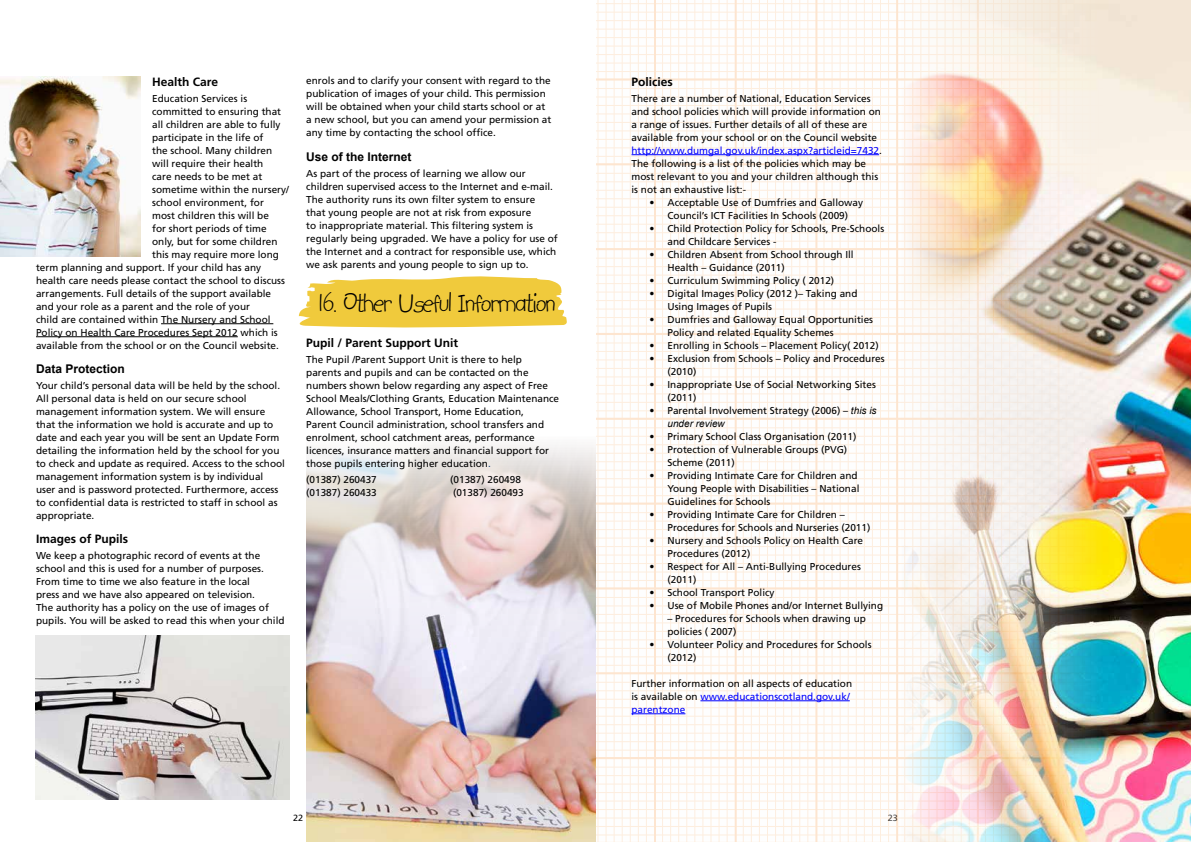
<style>
.page{position:relative;width:1191px;height:842px;background:#fff}
.page>*{position:absolute;margin:0;border:0;box-sizing:border-box;transform-origin:0 0}
.t1{font:29px "Kidprint";letter-spacing:-.05em;color:#000}
.t2{font:700 12px "Frutiger";color:#000}
.t3{font:700 12px "Arial";color:#000}
.t4{font:10px/13px "Frutiger";color:#000}
.t5{font:italic 10px "Arial";color:#000}
.t6{font:9px "Frutiger";color:#000}
.s1{color:#1f497d}
.s2{color:#00f}
.s3{font-family:"Arial";font-style:italic}
</style>
<div class="page">
<img style="left:306px;top:444px;width:289px;height:398px">
<svg style="left:298px;top:276px;width:269px;height:52px"></svg>
<hr style="left:161px;top:323px;width:112px;height:1px;background:#000">
<hr style="left:36px;top:336px;width:202px;height:1px;background:#000">
<img style="left:36px;top:636px;width:253px;height:164px">
<svg style="left:596px;top:0;width:305px;height:842px"></svg>
<hr style="left:631px;top:154px;width:248px;height:1px;background:#00f">
<hr style="left:700px;top:700px;width:149px;height:1px;background:#00f">
<hr style="left:631px;top:713px;width:54px;height:1px;background:#00f">
<img style="left:901px;top:0;width:290px;height:842px">
<img style="left:0;top:77px;width:141px;height:180px">
<p class="t2" style="left:152px;top:75px;width:67px">Health Care</p>
<p class="t4" style="left:152px;top:92px;width:97px">Education Services is</p>
<p class="t4" style="left:152px;top:105px;width:130px">committed to ensuring that</p>
<p class="t4" style="left:152px;top:118px;width:130px">all children are able to fully</p>
<p class="t4" style="left:152px;top:131px;width:113px">participate in the life of</p>
<p class="t4" style="left:152px;top:144px;width:122px">the school. Many children</p>
<p class="t4" style="left:152px;top:157px;width:113px">will require their health</p>
<p class="t4" style="left:152px;top:170px;width:112px">care needs to be met at</p>
<p class="t4" style="left:152px;top:183px;width:138px">sometime within the nursery/</p>
<p class="t4" style="left:152px;top:196px;width:113px">school environment, for</p>
<p class="t4" style="left:152px;top:209px;width:118px">most children this will be</p>
<p class="t4" style="left:152px;top:222px;width:116px">for short periods of time</p>
<p class="t4" style="left:152px;top:235px;width:127px">only, but for some children</p>
<p class="t4" style="left:152px;top:248px;width:128px">this may require more long</p>
<p class="t4" style="left:36px;top:261px;width:227px">term planning and support. If your child has any</p>
<p class="t4" style="left:36px;top:274px;width:250px">health care needs please contact the school to discuss</p>
<p class="t4" style="left:36px;top:287px;width:237px">arrangements. Full details of the support available</p>
<p class="t4" style="left:36px;top:300px;width:215px">and your role as a parent and the role of your</p>
<p class="t4" style="left:36px;top:313px;width:236px">child are contained within The Nursery and School</p>
<p class="t4" style="left:36px;top:326px;width:243px">Policy on Health Care Procedures Sept 2012 which is</p>
<p class="t4" style="left:36px;top:339px;width:244px">available from the school or on the Council website.</p>
<p class="t3" style="left:36px;top:361px;width:90px">Data Protection</p>
<p class="t4" style="left:36px;top:379px;width:250px">Your child’s personal data will be held by the school.<br>All personal data is held on our secure school management information system. We will ensure that the information we hold is accurate and up to date and each year you will be sent an Update Form detailing the information held by the school for you to check and update as required. Access to the school management information system is by individual user and is password protected. Furthermore, access to confidential data is restricted to staff in school as appropriate.</p>
<p class="t2" style="left:36px;top:532px;width:94px">Images of Pupils</p>
<p class="t4" style="left:36px;top:549px;width:250px">We keep a photographic record of events at the school and this is used for a number of purposes.<br>From time to time we also feature in the local<br>press and we have also appeared on television.<br>The authority has a policy on the use of images of pupils. You will be asked to read this when your child</p>
<p class="t4" style="left:306px;top:74px;width:247px">enrols and to clarify your consent with regard to the publication of images of your child. This permission will be obtained when your child starts school or at a new school, but you can amend your permission at any time by contacting the school office.</p>
<p class="t3" style="left:306px;top:149px;width:107px">Use of the Internet</p>
<p class="t4" style="left:306px;top:166px;width:253px">As part of the process of learning we allow our children supervised access to the Internet and e-mail.<br>The authority runs its own filter system to ensure<br>that young people are not at risk from exposure<br>to inappropriate material. This filtering system is regularly being upgraded. We have a policy for use of the Internet and a contract for responsible use, which we ask parents and young people to sign up to.</p>
<h1 class="t1" style="left:317px;top:287px;width:240px">16. Other Useful Information</h1>
<p class="t2" style="left:306px;top:336px;width:153px">Pupil / Parent Support Unit</p>
<p class="t4" style="left:306px;top:353px;width:254px">The Pupil /Parent Support Unit is there to help parents and pupils and can be contacted on the numbers shown below regarding any aspect of Free School Meals/Clothing Grants, Education Maintenance Allowance, School Transport, Home Education,<br>Parent Council administration, school transfers and enrolment, school catchment areas, performance licences, insurance matters and financial support for those pupils entering higher education<span class="s1">.</span></p>
<p class="t4" style="left:306px;top:473px;width:72px">(01387) 260437</p>
<p class="t4" style="left:450px;top:473px;width:72px">(01387) 260498</p>
<p class="t4" style="left:306px;top:486px;width:72px">(01387) 260433</p>
<p class="t4" style="left:453px;top:486px;width:72px">(01387) 260493</p>
<p class="t2" style="left:631px;top:75px;width:43px">Policies</p>
<p class="t4" style="left:631px;top:92px;width:252px">There are a number of National, Education Services and school policies which will provide information on a range of issues. Further details of all of these are available from your school or on the Council website <span class="s2">http://www.dumgal.gov.uk/index.aspx?articleid=7432</span>.<br>The following is a list of the policies which may be most relevant to you and your children although this is not an exhaustive list:-</p>
<p class="t4" style="left:649px;top:196px;width:215px;text-align:center">• Acceptable Use of Dumfries and Galloway<br>Council’s ICT Facilities In Schools (2009)</p>
<p class="t4" style="left:667px;top:222px;width:218px;text-indent:-18px">• Child Protection Policy for Schools, Pre-Schools and Childcare Services -</p>
<p class="t4" style="left:667px;top:248px;width:188px;text-indent:-18px">• Children Absent from School through Ill<br>Health – Guidance (2011)</p>
<p class="t4" style="left:649px;top:274px;width:186px">• Curriculum Swimming Policy ( 2012)</p>
<p class="t4" style="left:667px;top:287px;width:191px;text-indent:-18px">• Digital Images Policy (2012 )– Taking and<br>Using Images of Pupils</p>
<p class="t4" style="left:667px;top:313px;width:207px;text-indent:-18px">• Dumfries and Galloway Equal Opportunities<br>Policy and related Equality Schemes</p>
<p class="t4" style="left:649px;top:339px;width:231px">• Enrolling in Schools – Placement Policy( 2012)</p>
<p class="t4" style="left:667px;top:352px;width:219px;text-indent:-18px">• Exclusion from Schools – Policy and Procedures (2010)</p>
<p class="t4" style="left:667px;top:378px;width:210px;text-indent:-18px">• Inappropriate Use of Social Networking Sites (2011)</p>
<p class="t4" style="left:649px;top:404px;width:228px">• Parental Involvement Strategy (2006) – <span class="s3">this is</span></p>
<p class="t5" style="left:667px;top:417px;width:59px">under review</p>
<p class="t4" style="left:649px;top:430px;width:208px">• Primary School Class Organisation (2011)</p>
<p class="t4" style="left:667px;top:443px;width:181px;text-indent:-18px">• Protection of Vulnerable Groups (PVG)<br>Scheme (2011)</p>
<p class="t4" style="left:667px;top:469px;width:193px;text-indent:-18px">• Providing Intimate Care for Children and<br>Young People with Disabilities – National<br>Guidelines for Schools</p>
<p class="t4" style="left:667px;top:508px;width:204px;text-indent:-18px">• Providing Intimate Care for Children –<br>Procedures for Schools and Nurseries (2011)</p>
<p class="t4" style="left:667px;top:534px;width:197px;text-indent:-18px">• Nursery and Schools Policy on Health Care<br>Procedures (2012)</p>
<p class="t4" style="left:667px;top:560px;width:195px;text-indent:-18px">• Respect for All – Anti-Bullying Procedures (2011)</p>
<p class="t4" style="left:649px;top:586px;width:127px">• School Transport Policy</p>
<p class="t4" style="left:649px;top:599px;width:235px">• Use of Mobile Phones and/or Internet Bullying</p>
<p class="t4" style="left:667px;top:612px;width:200px">– Procedures for Schools when drawing up policies ( 2007)</p>
<p class="t4" style="left:667px;top:638px;width:205px;text-indent:-18px">• Volunteer Policy and Procedures for Schools (2012)</p>
<p class="t4" style="left:631px;top:677px;width:222px">Further information on all aspects of education is available on <span class="s2">www.educationscotland.gov.uk/ parentzone</span></p>
<p class="t6" style="left:293px;top:812px;width:12px">22</p>
<p class="t6" style="left:888px;top:812px;width:12px">23</p>
</div>
